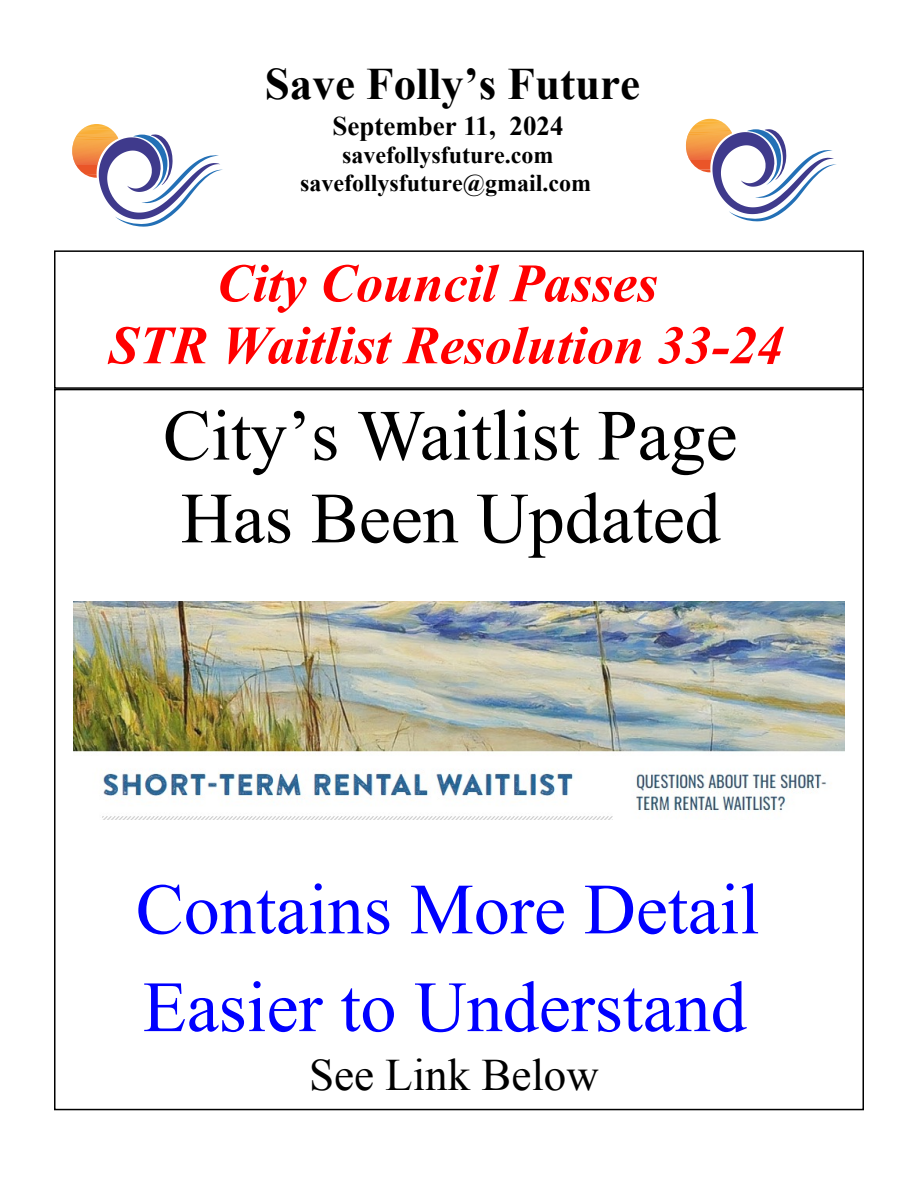
<style>
.page{position:relative;width:918px;height:1188px;background:#fff}
.page>*{position:absolute;margin:0;border:0;box-sizing:border-box;transform-origin:0 0}
.t1{font:72px/97.8px "Times New Roman";color:#00f}
.t2{font:72px/82.8px "Times New Roman";color:#000}
.t3{font:italic 700 54px/62.1px "Times New Roman";color:#f00;text-align:center}
.t4{font:700 45px "Times New Roman";color:#000}
.t5{font:45px "Times New Roman";color:#000}
.t6{font:700 27px "Times New Roman";color:#000}
.t7{font:700 24px/27.6px "Times New Roman";color:#000;text-align:center}
</style>
<div class="page">
<svg style="left:686px;top:119px;width:150px;height:103px"></svg>
<svg style="left:72px;top:124px;width:151px;height:103px"></svg>
<div style="left:54px;top:250px;width:810px;height:139px;border:2px solid #000"></div>
<img style="left:74px;top:601px;width:770px;height:219px">
<h3 class="t4" style="left:265px;top:69px;width:377px">Save Folly’s Future</h3>
<p class="t6" style="left:332px;top:116px;width:233px">September 11, 2024</p>
<p class="t7" style="left:300px;top:144px;width:293px">savefollysfuture.com savefollysfuture@gmail.com</p>
<h2 class="t3" style="left:109px;top:258px;width:676px">City Council Passes<br>STR Waitlist Resolution 33-24</h2>
<h1 class="t2" style="left:163px;top:401px;width:576px">City’s Waitlist Page<br>Has Been Updated</h1>
<h1 class="t1" style="left:136px;top:867px;width:625px">Contains More Detail<br>Easier to Understand</h1>
<h3 class="t5" style="left:309px;top:1059px;width:292px">See Link Below</h3>
</div>
